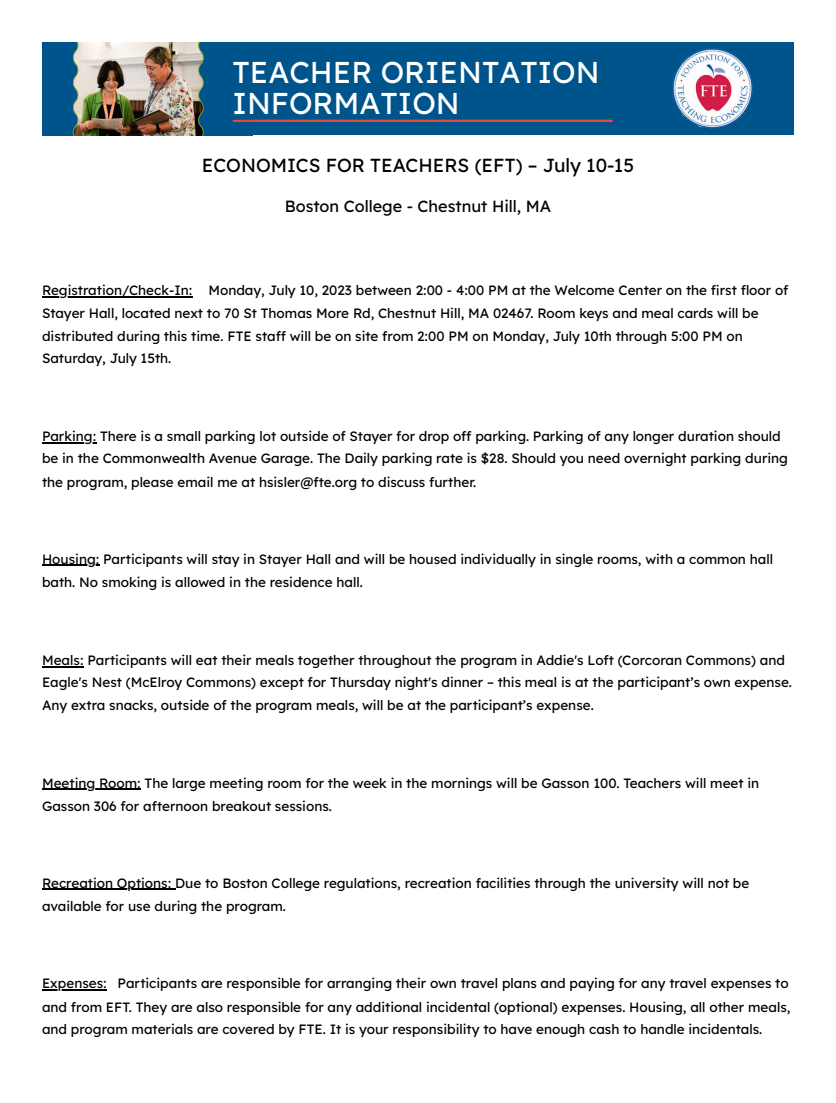
<style>
.page{position:relative;width:836px;height:1103px;background:#fff}
.page>*{position:absolute;margin:0;border:0;box-sizing:border-box;transform-origin:0 0}
.t1{font:30.15px/30.9px "Lexend Deca";color:#fff}
.t2{font:18.9px "Lexend Deca";color:#000}
.t3{font:16.2px "Lexend Deca";color:#000}
.t4{font:13.5px/22.8px "Lexend Deca";color:#000}
</style>
<div class="page">
<hr style="left:42px;top:296px;width:150px;height:1px;background:#000">
<hr style="left:42px;top:442px;width:54px;height:1px;background:#000">
<hr style="left:42px;top:565px;width:57px;height:1px;background:#000">
<hr style="left:42px;top:666px;width:42px;height:1px;background:#000">
<hr style="left:42px;top:788px;width:99px;height:1px;background:#000">
<hr style="left:42px;top:889px;width:133px;height:1px;background:#000">
<hr style="left:42px;top:989px;width:65px;height:1px;background:#000">
<div style="left:42px;top:42px;width:751px;height:93px;background:#00548c"></div>
<img style="left:672px;top:48px;width:81px;height:81px">
<img style="left:78px;top:42px;width:121px;height:93px">
<svg style="left:72px;top:42px;width:6px;height:93px"></svg>
<svg style="left:199px;top:42px;width:53px;height:93px"></svg>
<hr style="left:234px;top:120px;width:377px;height:2px;background:#e74a37">
<p class="t1" style="left:233px;top:57px;width:368px">TEACHER ORIENTATION<br>INFORMATION</p>
<p class="t2" style="left:202px;top:153px;width:434px">ECONOMICS FOR TEACHERS (EFT) – July 10-15</p>
<p class="t3" style="left:285px;top:196px;width:268px">Boston College - Chestnut Hill, MA</p>
<p class="t4" style="left:42px;top:279px;width:748px">Registration/Check-In: Monday, July 10, 2023 between 2:00 - 4:00 PM at the Welcome Center on the fi rst floor of Stayer Hall, located next to 70 St Thomas More Rd, Chestnut Hill, MA 02467. Room keys and meal cards will be distributed during this time. FTE staff will be on site from 2:00 PM on Monday, July 10th through 5:00 PM on Saturday, July 15th.</p>
<p class="t4" style="left:42px;top:425px;width:747px">Parking: There is a small parking lot outside of Stayer for drop off parking. Parking of any longer duration should be in the Commonwealth Avenue Garage. The Daily parking rate is $28. Should you need overnight parking during the program, please email me at hsisler@fte.org to discuss further.</p>
<p class="t4" style="left:42px;top:547px;width:732px;line-height:23.2px">Housing: Participants will stay in Stayer Hall and will be housed individually in single rooms, with a common hall bath. No smoking is allowed in the residence hall.</p>
<p class="t4" style="left:42px;top:649px;width:751px;line-height:22.4px">Meals: Participants will eat their meals together throughout the program in Addie's Loft (Corcoran Commons) and<br>Eagle's Nest (McElroy Commons) except for Thursday night's dinner – this meal is at the participant’s own expense.<br>Any extra snacks, outside of the program meals, will be at the participant’s expense.</p>
<p class="t4" style="left:42px;top:771px;width:718px;line-height:23.2px">Meeting Room: The large meeting room for the week in the mornings will be Gasson 100. Teachers will meet in<br>Gasson 306 for afternoon breakout sessions.</p>
<p class="t4" style="left:42px;top:871px;width:709px;line-height:23.2px">Recreation Options: Due to Boston College regulations, recreation facilities through the university will not be available for use during the program.</p>
<p class="t4" style="left:42px;top:971px;width:750px">Expenses: Participants are responsible for arranging their own travel plans and paying for any travel expenses to and from EFT. They are also responsible for any additional incidental (optional) expenses. Housing, all other meals, and program materials are covered by FTE. It is your responsibility to have enough cash to handle incidentals.</p>
</div>
